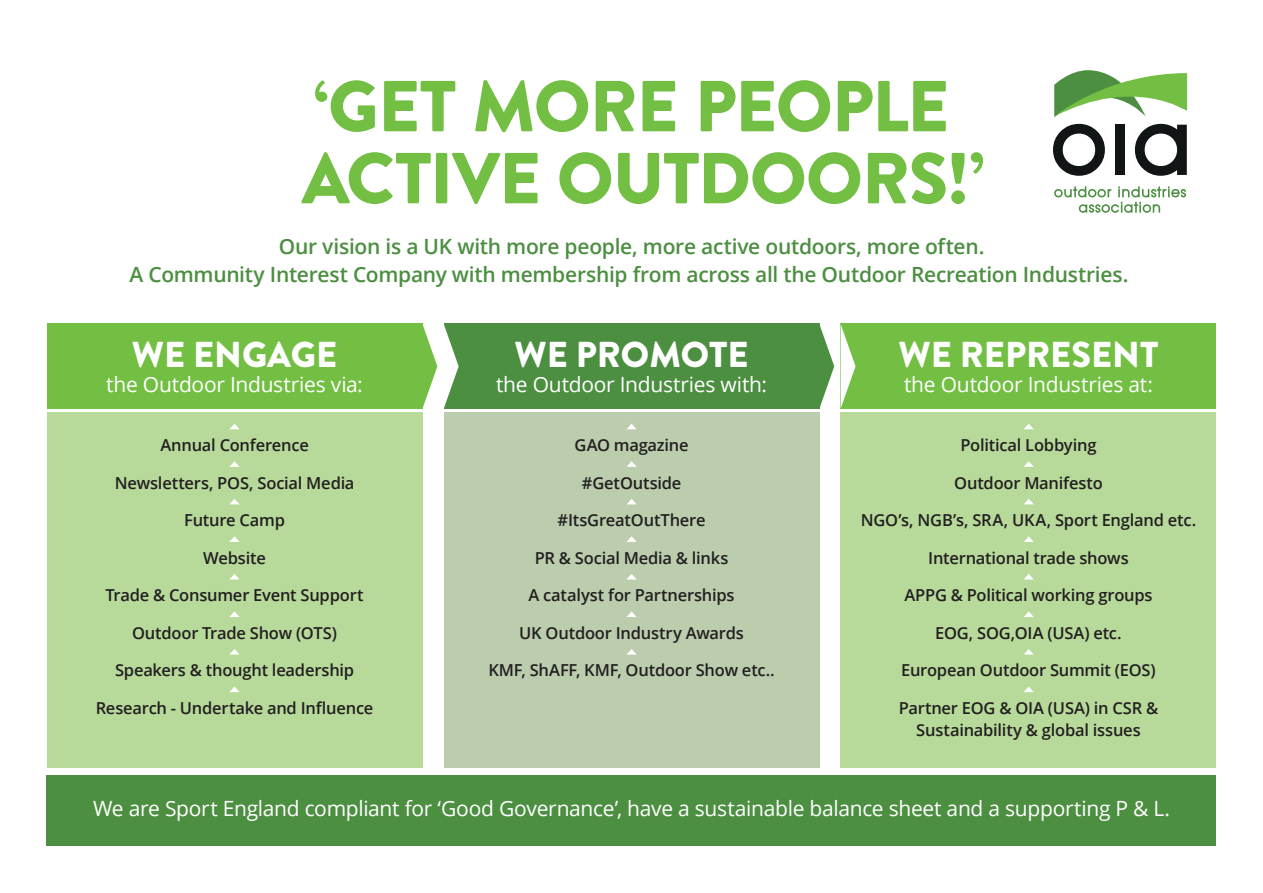
<style>
.page{position:relative;width:1263px;height:893px;background:#fff}
.page>*{position:absolute;margin:0;border:0;box-sizing:border-box;transform-origin:0 0}
.t1{font:900 72px/72px "Brandon Grotesque";letter-spacing:-.015em;color:#72bf43}
.t2{font:900 36px "Brandon Grotesque";color:#fff}
.t3{font:21px "Open Sans";letter-spacing:-.015em;color:#fff}
.t4{font:600 21px/28.5px "Open Sans";letter-spacing:-.015em;color:#4c8f41;text-align:center}
.t5{font:600 16.5px/22.5px "Open Sans";letter-spacing:-.015em;color:#231f20;text-align:center}
</style>
<div class="page">
<div style="left:47px;top:324px;width:375px;height:85px;background:#72bf43"></div>
<div style="left:47px;top:775px;width:1169px;height:71px;background:#4c8f41"></div>
<div style="left:444px;top:324px;width:375px;height:85px;background:#4c8f41"></div>
<div style="left:840px;top:324px;width:376px;height:85px;background:#72bf43"></div>
<svg style="left:422px;top:324px;width:15px;height:85px"></svg>
<svg style="left:444px;top:325px;width:15px;height:83px"></svg>
<svg style="left:819px;top:324px;width:15px;height:85px"></svg>
<svg style="left:840px;top:324px;width:15px;height:85px"></svg>
<div style="left:47px;top:412px;width:375px;height:355px;background:#b7da9b"></div>
<div style="left:444px;top:412px;width:375px;height:355px;background:#bbcdad"></div>
<div style="left:840px;top:412px;width:376px;height:355px;background:#b7da9b"></div>
<svg style="left:1053px;top:124px;width:52px;height:52px"></svg>
<div style="left:1115px;top:125px;width:10px;height:50px;background:#111516"></div>
<svg style="left:1135px;top:124px;width:52px;height:52px"></svg>
<svg style="left:1054px;top:186px;width:132px;height:27px"></svg>
<svg style="left:1054px;top:70px;width:133px;height:47px"></svg>
<svg style="left:229px;top:461px;width:11px;height:6px"></svg>
<svg style="left:230px;top:499px;width:9px;height:5px"></svg>
<svg style="left:229px;top:536px;width:11px;height:6px"></svg>
<svg style="left:230px;top:574px;width:9px;height:5px"></svg>
<svg style="left:229px;top:611px;width:11px;height:6px"></svg>
<svg style="left:229px;top:649px;width:11px;height:6px"></svg>
<svg style="left:229px;top:686px;width:10px;height:6px"></svg>
<svg style="left:626px;top:461px;width:11px;height:6px"></svg>
<svg style="left:627px;top:499px;width:9px;height:5px"></svg>
<svg style="left:626px;top:536px;width:11px;height:6px"></svg>
<svg style="left:627px;top:574px;width:9px;height:5px"></svg>
<svg style="left:627px;top:611px;width:10px;height:6px"></svg>
<svg style="left:626px;top:649px;width:11px;height:6px"></svg>
<svg style="left:1024px;top:461px;width:10px;height:6px"></svg>
<svg style="left:230px;top:424px;width:9px;height:5px"></svg>
<svg style="left:627px;top:424px;width:9px;height:5px"></svg>
<svg style="left:1024px;top:424px;width:10px;height:5px"></svg>
<svg style="left:1024px;top:499px;width:9px;height:5px"></svg>
<svg style="left:1024px;top:536px;width:10px;height:6px"></svg>
<svg style="left:1024px;top:574px;width:9px;height:5px"></svg>
<svg style="left:1024px;top:611px;width:10px;height:6px"></svg>
<svg style="left:1024px;top:649px;width:10px;height:6px"></svg>
<svg style="left:1024px;top:686px;width:10px;height:6px"></svg>
<h1 class="t1" style="left:302px;top:71px;width:684px">‘GET MORE PEOPLE<br>ACTIVE OUTDOORS!’</h1>
<p class="t4" style="left:130px;top:231px;width:1000px">Our vision is a UK with more people, more active outdoors, more often.<br>A Community Interest Company with membership from across all the Outdoor Recreation Industries.</p>
<h2 class="t2" style="left:132px;top:329px;width:207px">WE ENGAGE</h2>
<p class="t3" style="left:106px;top:370px;width:258px">the Outdoor Industries via:</p>
<p class="t5" style="left:160px;top:434px;width:150px">Annual Conference</p>
<p class="t5" style="left:115px;top:471px;width:241px">Newsletters, POS, Social Media</p>
<p class="t5" style="left:184px;top:509px;width:102px">Future Camp</p>
<p class="t5" style="left:203px;top:546px;width:64px">Website</p>
<p class="t5" style="left:106px;top:584px;width:259px">Trade &amp; Consumer Event Support</p>
<p class="t5" style="left:132px;top:621px;width:206px">Outdoor Trade Show (OTS)</p>
<p class="t5" style="left:115px;top:659px;width:241px">Speakers &amp; thought leadership</p>
<p class="t5" style="left:96px;top:696px;width:279px">Research - Undertake and Influence</p>
<h2 class="t2" style="left:514px;top:329px;width:236px">WE PROMOTE</h2>
<p class="t3" style="left:496px;top:370px;width:273px">the Outdoor Industries with:</p>
<p class="t5" style="left:575px;top:434px;width:115px">GAO magazine</p>
<p class="t5" style="left:582px;top:471px;width:101px">#GetOutside</p>
<p class="t5" style="left:557px;top:509px;width:150px">#ItsGreatOutThere</p>
<p class="t5" style="left:535px;top:546px;width:195px">PR &amp; Social Media &amp; links</p>
<p class="t5" style="left:528px;top:584px;width:208px">A catalyst for Partnerships</p>
<p class="t5" style="left:519px;top:621px;width:226px">UK Outdoor Industry Awards</p>
<p class="t5" style="left:488px;top:659px;width:288px">KMF, ShAFF, KMF, Outdoor Show etc..</p>
<h2 class="t2" style="left:899px;top:329px;width:261px">WE REPRESENT</h2>
<p class="t3" style="left:904px;top:370px;width:250px">the Outdoor Industries at:</p>
<p class="t5" style="left:960px;top:434px;width:138px">Political Lobbying</p>
<p class="t5" style="left:954px;top:471px;width:150px">Outdoor Manifesto</p>
<p class="t5" style="left:861px;top:509px;width:337px">NGO’s, NGB’s, SRA, UKA, Sport England etc.</p>
<p class="t5" style="left:928px;top:546px;width:202px">International trade shows</p>
<p class="t5" style="left:904px;top:584px;width:250px">APPG &amp; Political working groups</p>
<p class="t5" style="left:935px;top:621px;width:188px">EOG, SOG,OIA (USA) etc.</p>
<p class="t5" style="left:901px;top:659px;width:256px">European Outdoor Summit (EOS)</p>
<p class="t5" style="left:899px;top:696px;width:261px">Partner EOG &amp; OIA (USA) in CSR &amp;<br>Sustainability &amp; global issues</p>
<p class="t3" style="left:93px;top:793px;width:1078px">We are Sport England compliant for ‘Good Governance’, have a sustainable balance sheet and a supporting P &amp; L.</p>
</div>
